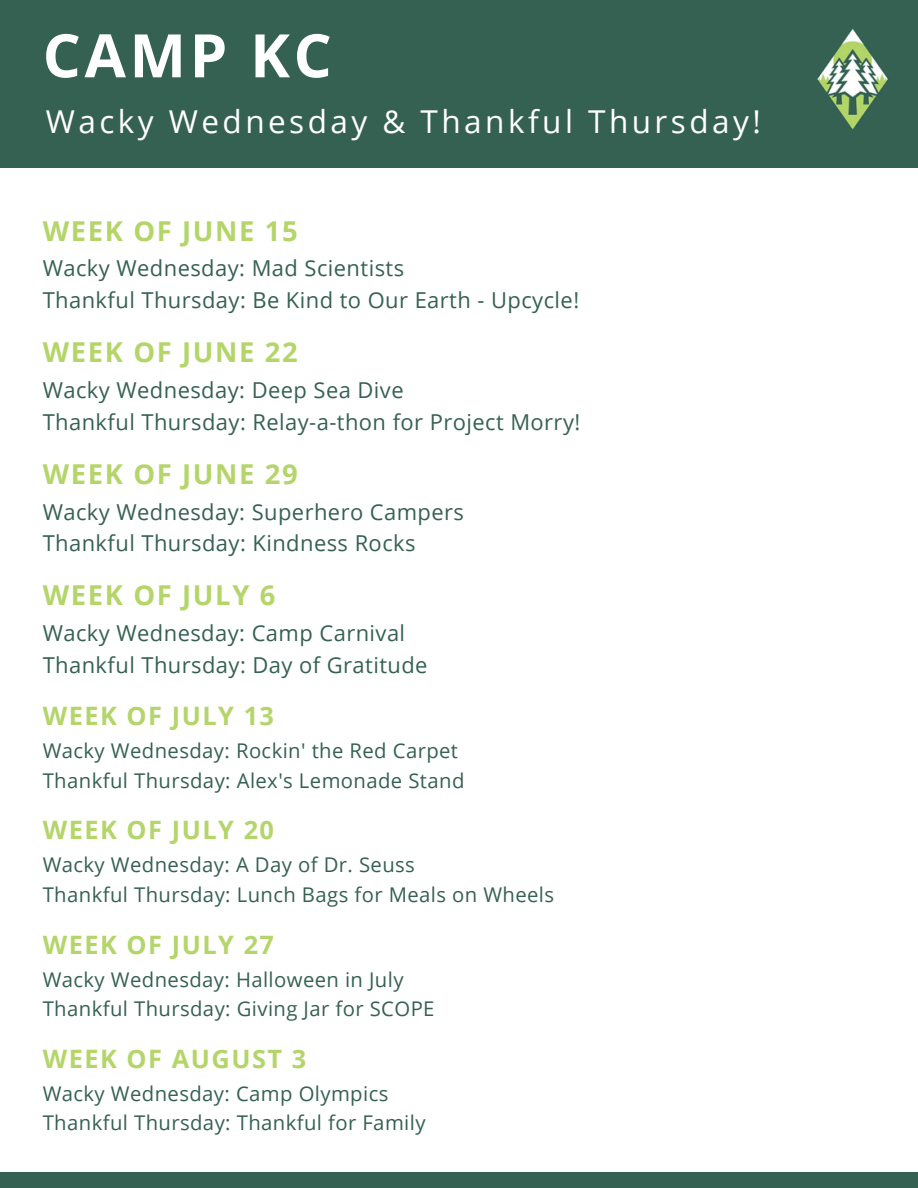
<style>
.page{position:relative;width:918px;height:1188px;background:#fff}
.page>*{position:absolute;margin:0;border:0;box-sizing:border-box;transform-origin:0 0}
.t1{font:700 60px "Open Sans";letter-spacing:.06em;color:#fff}
.t2{font:31.5px "Open Sans";letter-spacing:.11em;color:#fff}
.t3{font:700 27.45px "Open Sans";letter-spacing:.06em;color:#b4d569}
.t4{font:700 25.35px "Open Sans";letter-spacing:.06em;color:#b4d569}
.t5{font:21.9px "Open Sans";letter-spacing:.02em;color:#356153}
.t6{font:20.25px "Open Sans";letter-spacing:.02em;color:#356153}
</style>
<div class="page">
<div style="left:0;top:0;width:918px;height:167px;background:#356153"></div>
<img style="left:817px;top:29px;width:71px;height:101px">
<div style="left:0;top:1172px;width:918px;height:16px;background:#356153"></div>
<p class="t1" style="left:43px;top:13px;width:291px">CAMP KC</p>
<p class="t2" style="left:46px;top:99px;width:717px">Wacky Wednesday &amp; Thankful Thursday!</p>
<p class="t3" style="left:43px;top:211px;width:257px">WEEK OF JUNE 15</p>
<p class="t5" style="left:43px;top:253px;width:363px">Wacky Wednesday: Mad Scientists</p>
<p class="t5" style="left:43px;top:285px;width:538px">Thankful Thursday: Be Kind to Our Earth - Upcycle!</p>
<p class="t3" style="left:43px;top:333px;width:257px">WEEK OF JUNE 22</p>
<p class="t5" style="left:43px;top:375px;width:363px">Wacky Wednesday: Deep Sea Dive</p>
<p class="t5" style="left:43px;top:406px;width:539px">Thankful Thursday: Relay-a-thon for Project Morry!</p>
<p class="t3" style="left:43px;top:454px;width:257px">WEEK OF JUNE 29</p>
<p class="t5" style="left:43px;top:496px;width:423px">Wacky Wednesday: Superhero Campers</p>
<p class="t5" style="left:43px;top:528px;width:374px">Thankful Thursday: Kindness Rocks</p>
<p class="t3" style="left:43px;top:576px;width:234px">WEEK OF JULY 6</p>
<p class="t5" style="left:43px;top:618px;width:364px">Wacky Wednesday: Camp Carnival</p>
<p class="t5" style="left:43px;top:650px;width:386px">Thankful Thursday: Day of Gratitude</p>
<p class="t4" style="left:43px;top:698px;width:233px">WEEK OF JULY 13</p>
<p class="t6" style="left:43px;top:736px;width:417px">Wacky Wednesday: Rockin' the Red Carpet</p>
<p class="t6" style="left:43px;top:766px;width:423px">Thankful Thursday: Alex's Lemonade Stand</p>
<p class="t4" style="left:43px;top:812px;width:233px">WEEK OF JULY 20</p>
<p class="t6" style="left:43px;top:851px;width:374px">Wacky Wednesday: A Day of Dr. Seuss</p>
<p class="t6" style="left:43px;top:880px;width:513px">Thankful Thursday: Lunch Bags for Meals on Wheels</p>
<p class="t4" style="left:43px;top:926px;width:233px">WEEK OF JULY 27</p>
<p class="t6" style="left:43px;top:965px;width:362px">Wacky Wednesday: Halloween in July</p>
<p class="t6" style="left:43px;top:994px;width:393px">Thankful Thursday: Giving Jar for SCOPE</p>
<p class="t4" style="left:43px;top:1041px;width:265px">WEEK OF AUGUST 3</p>
<p class="t6" style="left:43px;top:1079px;width:347px">Wacky Wednesday: Camp Olympics</p>
<p class="t6" style="left:43px;top:1109px;width:384px">Thankful Thursday: Thankful for Family</p>
</div>
